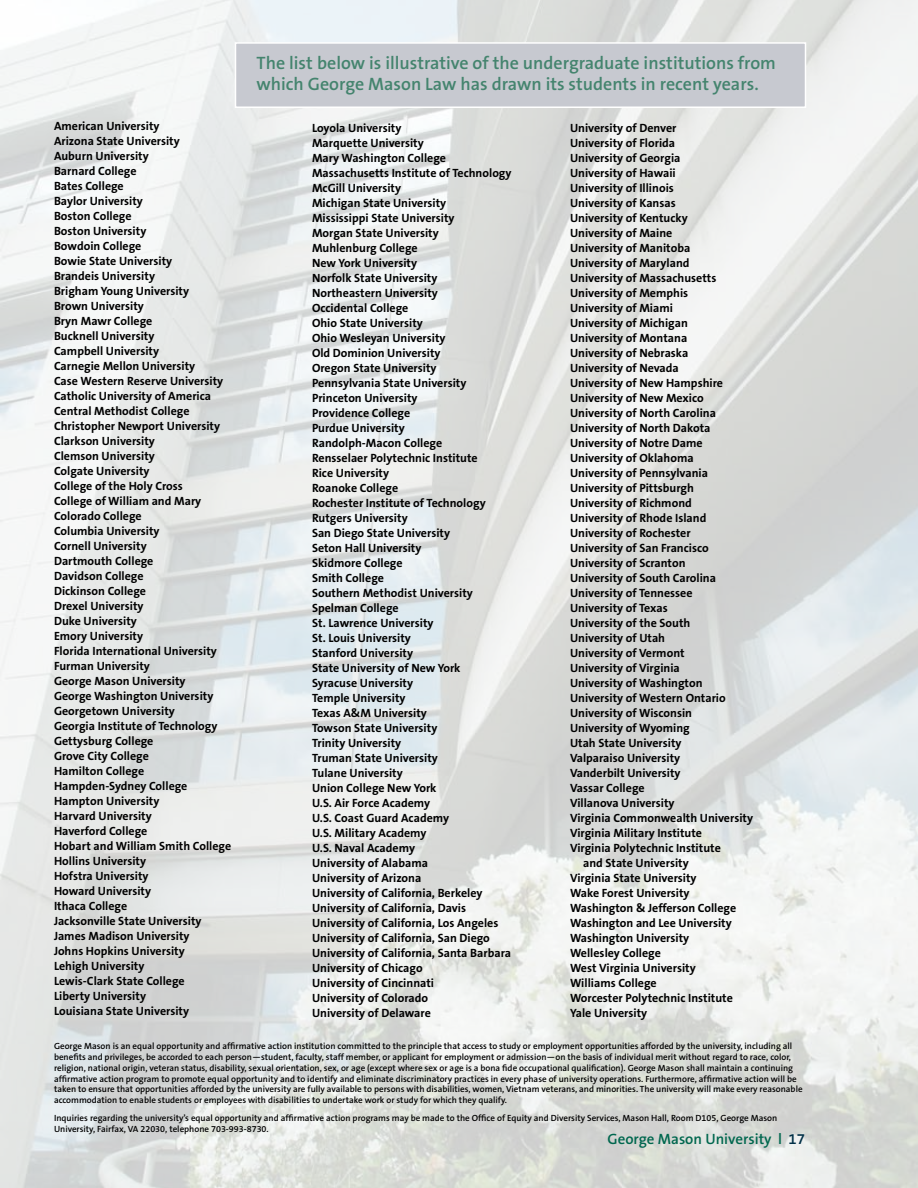
<style>
.page{position:relative;width:918px;height:1188px;background:#fff}
.page>*{position:absolute;margin:0;border:0;box-sizing:border-box;transform-origin:0 0}
.t1{font:600 18px/21.6px "The Sans B6";color:#44846e}
.t2{font:600 15px "The Sans B6";color:#00674e}
.t3{font:700 12px/15px "The Sans B7";color:#000}
.t4{font:600 9px/10.8px "The Sans B6";color:#000}
.s1{color:#002f46}
</style>
<div class="page">
<img style="left:0;top:0;width:918px;height:1188px">
<div style="left:235px;top:42px;width:571px;height:66px;background:#c7c9d0;border:2px solid #fff"></div>
<h1 class="t1" style="left:256px;top:52px;width:521px">The list below is illustrative of the undergraduate institutions from which George Mason Law has drawn its students in recent years.</h1>
<p class="t3" style="left:312px;top:121px;width:201px">Loyola University<br>Marquette University<br>Mary Washington College<br>Massachusetts Institute of Technology<br>McGill University<br>Michigan State University<br>Mississippi State University<br>Morgan State University<br>Muhlenburg College<br>New York University<br>Norfolk State University<br>Northeastern University<br>Occidental College<br>Ohio State University<br>Ohio Wesleyan University<br>Old Dominion University<br>Oregon State University<br>Pennsylvania State University<br>Princeton University<br>Providence College<br>Purdue University<br>Randolph-Macon College<br>Rensselaer Polytechnic Institute<br>Rice University<br>Roanoke College<br>Rochester Institute of Technology<br>Rutgers University<br>San Diego State University<br>Seton Hall University<br>Skidmore College<br>Smith College<br>Southern Methodist University<br>Spelman College<br>St. Lawrence University<br>St. Louis University<br>Stanford University<br>State University of New York<br>Syracuse University<br>Temple University<br>Texas A&amp;M University<br>Towson State University<br>Trinity University<br>Truman State University<br>Tulane University<br>Union College New York<br>U.S. Air Force Academy<br>U.S. Coast Guard Academy<br>U.S. Military Academy<br>U.S. Naval Academy<br>University of Alabama<br>University of Arizona<br>University of California, Berkeley<br>University of California, Davis<br>University of California, Los Angeles<br>University of California, San Diego<br>University of California, Santa Barbara<br>University of Chicago<br>University of Cincinnati<br>University of Colorado<br>University of Delaware</p>
<p class="t3" style="left:54px;top:119px;width:179px">American University<br>Arizona State University<br>Auburn University<br>Barnard College<br>Bates College<br>Baylor University<br>Boston College<br>Boston University<br>Bowdoin College<br>Bowie State University<br>Brandeis University<br>Brigham Young University<br>Brown University<br>Bryn Mawr College<br>Bucknell University<br>Campbell University<br>Carnegie Mellon University<br>Case Western Reserve University<br>Catholic University of America<br>Central Methodist College<br>Christopher Newport University<br>Clarkson University<br>Clemson University<br>Colgate University<br>College of the Holy Cross<br>College of William and Mary<br>Colorado College<br>Columbia University<br>Cornell University<br>Dartmouth College<br>Davidson College<br>Dickinson College<br>Drexel University<br>Duke University<br>Emory University<br>Florida International University<br>Furman University<br>George Mason University<br>George Washington University<br>Georgetown University<br>Georgia Institute of Technology<br>Gettysburg College<br>Grove City College<br>Hamilton College<br>Hampden-Sydney College<br>Hampton University<br>Harvard University<br>Haverford College<br>Hobart and William Smith College<br>Hollins University<br>Hofstra University<br>Howard University<br>Ithaca College<br>Jacksonville State University<br>James Madison University<br>Johns Hopkins University<br>Lehigh University<br>Lewis-Clark State College<br>Liberty University<br>Louisiana State University</p>
<p class="t3" style="left:570px;top:121px;width:108px">University of Denver</p>
<p class="t3" style="left:570px;top:136px;width:107px">University of Florida</p>
<p class="t3" style="left:570px;top:151px;width:112px">University of Georgia</p>
<p class="t3" style="left:570px;top:166px;width:107px">University of Hawaii</p>
<p class="t3" style="left:570px;top:181px;width:105px">University of Illinois</p>
<p class="t3" style="left:570px;top:196px;width:107px">University of Kansas</p>
<p class="t3" style="left:570px;top:211px;width:119px">University of Kentucky</p>
<p class="t3" style="left:570px;top:226px;width:104px">University of Maine</p>
<p class="t3" style="left:570px;top:241px;width:122px">University of Manitoba</p>
<p class="t3" style="left:570px;top:256px;width:121px">University of Maryland</p>
<p class="t3" style="left:570px;top:271px;width:148px">University of Massachusetts</p>
<p class="t3" style="left:570px;top:286px;width:120px">University of Memphis</p>
<p class="t3" style="left:570px;top:301px;width:105px">University of Miami</p>
<p class="t3" style="left:570px;top:316px;width:119px">University of Michigan</p>
<p class="t3" style="left:570px;top:331px;width:119px">University of Montana</p>
<p class="t3" style="left:570px;top:346px;width:120px">University of Nebraska</p>
<p class="t3" style="left:570px;top:361px;width:110px">University of Nevada</p>
<p class="t3" style="left:570px;top:376px;width:155px">University of New Hampshire</p>
<p class="t3" style="left:570px;top:391px;width:135px">University of New Mexico</p>
<p class="t3" style="left:570px;top:406px;width:148px">University of North Carolina</p>
<p class="t3" style="left:570px;top:421px;width:142px">University of North Dakota</p>
<p class="t3" style="left:570px;top:436px;width:134px">University of Notre Dame</p>
<p class="t3" style="left:570px;top:451px;width:125px">University of Oklahoma</p>
<p class="t3" style="left:570px;top:466px;width:140px">University of Pennsylvania</p>
<p class="t3" style="left:570px;top:481px;width:125px">University of Pittsburgh</p>
<p class="t3" style="left:570px;top:496px;width:123px">University of Richmond</p>
<p class="t3" style="left:570px;top:511px;width:138px">University of Rhode Island</p>
<p class="t3" style="left:570px;top:526px;width:122px">University of Rochester</p>
<p class="t3" style="left:570px;top:541px;width:140px">University of San Francisco</p>
<p class="t3" style="left:570px;top:556px;width:117px">University of Scranton</p>
<p class="t3" style="left:570px;top:571px;width:148px">University of South Carolina</p>
<p class="t3" style="left:570px;top:586px;width:124px">University of Tennessee</p>
<p class="t3" style="left:570px;top:601px;width:99px">University of Texas</p>
<p class="t3" style="left:570px;top:616px;width:122px">University of the South</p>
<p class="t3" style="left:570px;top:631px;width:97px">University of Utah</p>
<p class="t3" style="left:570px;top:646px;width:116px">University of Vermont</p>
<p class="t3" style="left:570px;top:661px;width:111px">University of Virginia</p>
<p class="t3" style="left:570px;top:676px;width:134px">University of Washington</p>
<p class="t3" style="left:570px;top:691px;width:157px">University of Western Ontario</p>
<p class="t3" style="left:570px;top:706px;width:124px">University of Wisconsin</p>
<p class="t3" style="left:570px;top:721px;width:121px">University of Wyoming</p>
<p class="t3" style="left:570px;top:736px;width:113px">Utah State University</p>
<p class="t3" style="left:570px;top:751px;width:112px">Valparaiso University</p>
<p class="t3" style="left:570px;top:766px;width:112px">Vanderbilt University</p>
<p class="t3" style="left:570px;top:781px;width:76px">Vassar College</p>
<p class="t3" style="left:570px;top:796px;width:106px">Villanova University</p>
<p class="t3" style="left:570px;top:811px;width:185px">Virginia Commonwealth University</p>
<p class="t3" style="left:570px;top:826px;width:134px">Virginia Military Institute</p>
<p class="t3" style="left:570px;top:841px;width:152px">Virginia Polytechnic Institute</p>
<p class="t3" style="left:583px;top:856px;width:107px">and State University</p>
<p class="t3" style="left:570px;top:871px;width:128px">Virginia State University</p>
<p class="t3" style="left:570px;top:886px;width:121px">Wake Forest University</p>
<p class="t3" style="left:570px;top:901px;width:168px">Washington &amp; Jefferson College</p>
<p class="t3" style="left:570px;top:916px;width:163px">Washington and Lee University</p>
<p class="t3" style="left:570px;top:931px;width:121px">Washington University</p>
<p class="t3" style="left:570px;top:946px;width:92px">Wellesley College</p>
<p class="t3" style="left:570px;top:961px;width:127px">West Virginia University</p>
<p class="t3" style="left:570px;top:976px;width:88px">Williams College</p>
<p class="t3" style="left:570px;top:991px;width:164px">Worcester Polytechnic Institute</p>
<p class="t3" style="left:570px;top:1006px;width:79px">Yale University</p>
<p class="t4" style="left:54px;top:1041px;width:750px">George Mason is an equal opportunity and affirmative action institution committed to the principle that access to study or employment opportunities afforded by the university, including all benefits and privileges, be accorded to each person—student, faculty, staff member, or applicant for employment or admission—on the basis of individual merit without regard to race, color, religion, national origin, veteran status, disability, sexual orientation, sex, or age (except where sex or age is a bona fide occupational qualification). George Mason shall maintain a continuing affirmative action program to promote equal opportunity and to identify and eliminate discriminatory practices in every phase of university operations. Furthermore, affirmative action will be taken to ensure that opportunities afforded by the university are fully available to persons with disabilities, women, Vietnam veterans, and minorities. The university will make every reasonable accommodation to enable students or employees with disabilities to undertake work or study for which they qualify.</p>
<p class="t4" style="left:54px;top:1113px;width:725px">Inquiries regarding the university’s equal opportunity and affirmative action programs may be made to the Office of Equity and Diversity Services, Mason Hall, Room D105, George Mason<br>University, Fairfax, VA 22030, telephone 703-993-8730.</p>
<p class="t2" style="left:608px;top:1131px;width:199px">George Mason University l <span class="s1">17</span></p>
</div>
